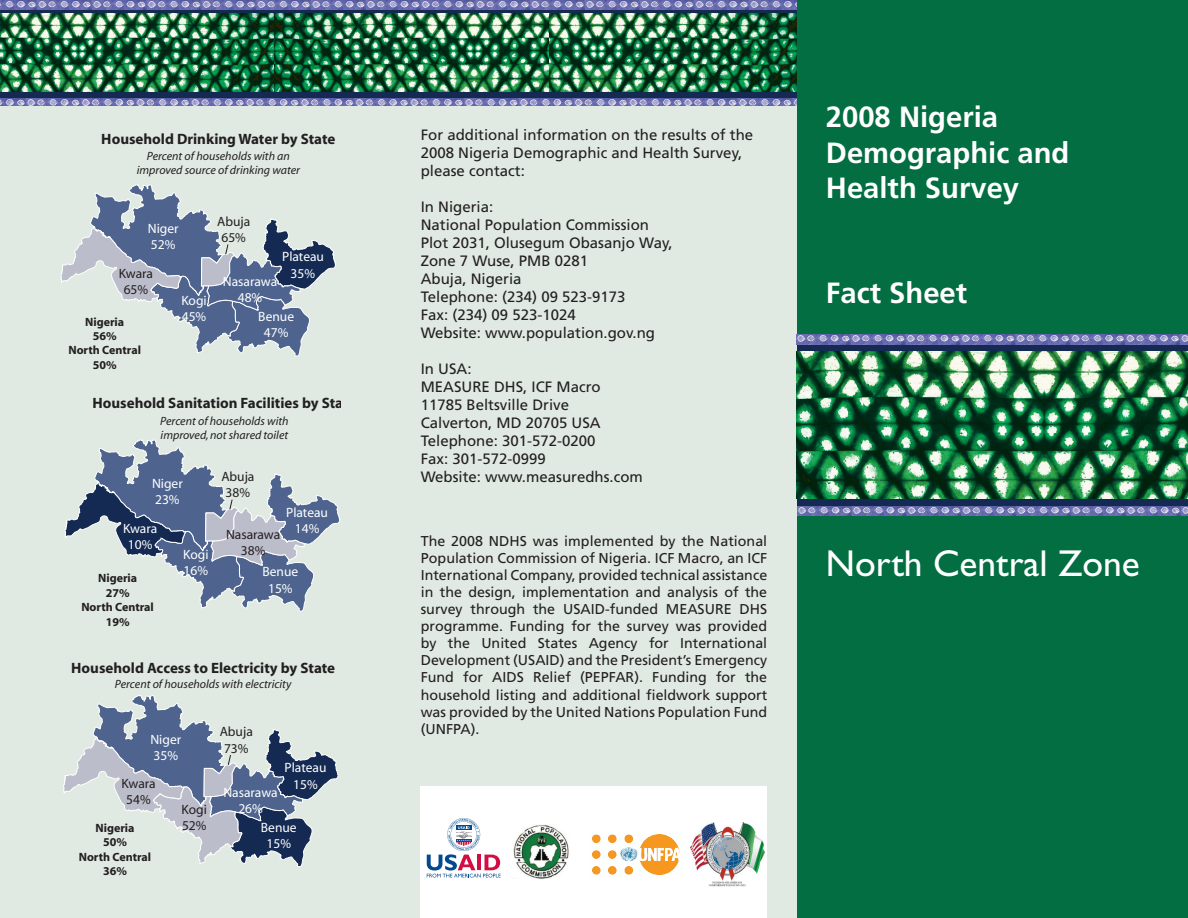
<style>
.page{position:relative;width:1188px;height:918px;background:#fff}
.page>*{position:absolute;margin:0;border:0;box-sizing:border-box;transform-origin:0 0}
.t1{font:37.5px "Gill Sans Std";color:#fff}
.t2{font:700 29.25px/35.1px "Frutiger";color:#fff}
.t3{font:15px/18px "Frutiger";color:#231f20}
.t4{font:700 15px "Myriad";color:#231f20}
.t5{font:14.25px/17.1px "Frutiger";color:#231f20;text-align:justify}
.t6{font:13.5px/16.2px "Myriad";color:#fff;text-align:center}
.t7{font:13.5px/16.2px "Myriad";color:#231f20;text-align:center}
.t8{font:italic 12px/14.4px "Myriad";color:#231f20;text-align:center}
.t9{font:700 12px/14.4px "Myriad";color:#231f20;text-align:center}
</style>
<div class="page">
<div style="left:794px;top:0;width:394px;height:918px;background:#036e41"></div>
<div style="left:798px;top:340px;width:390px;height:170px;background:#142a52"></div>
<div style="left:0;top:0;width:796px;height:918px;background:#e0e9e2"></div>
<div style="left:421px;top:786px;width:346px;height:132px;background:#fff"></div>
<svg style="left:427px;top:818px;width:74px;height:59px"></svg>
<svg style="left:592px;top:834px;width:88px;height:41px"></svg>
<img style="left:513px;top:825px;width:56px;height:53px">
<img style="left:690px;top:823px;width:75px;height:63px">
<img style="left:796px;top:351px;width:392px;height:147px">
<img style="left:796px;top:334px;width:392px;height:10px">
<img style="left:797px;top:506px;width:391px;height:10px">
<div style="left:0;top:0;width:797px;height:99px;background:#142a52"></div>
<img style="left:0;top:98px;width:796px;height:8px">
<img style="left:0;top:0;width:796px;height:10px">
<img style="left:0;top:13px;width:524px;height:78px">
<img style="left:524px;top:13px;width:272px;height:78px">
<svg style="left:60px;top:184px;width:276px;height:173px"></svg>
<svg style="left:64px;top:439px;width:276px;height:173px"></svg>
<svg style="left:63px;top:695px;width:276px;height:172px"></svg>
<p class="t4" style="left:101px;top:131px;width:236px">Household Drinking Water by State</p>
<p class="t8" style="left:137px;top:149px;width:165px">Percent of households with an improved source of drinking water</p>
<p class="t6" style="left:148px;top:221px;width:32px;text-align:left">Niger<br>52%</p>
<p class="t7" style="left:119px;top:266px;width:36px">Kwara<br>65%</p>
<p class="t9" style="left:68px;top:315px;width:74px">Nigeria<br>56%<br>North Central<br>50%</p>
<p class="t6" style="left:181px;top:293px;width:27px;text-align:left">Kogi<br>45%</p>
<p class="t7" style="left:217px;top:214px;width:35px">Abuja<br>65%</p>
<p class="t6" style="left:282px;top:249px;width:43px">Plateau<br>35%</p>
<p class="t6" style="left:223px;top:274px;width:56px">Nasarawa<br>48%</p>
<p class="t6" style="left:258px;top:309px;width:37px">Benue<br>47%</p>
<p class="t4" style="left:92px;top:395px;width:265px">Household Sanitation Facilities by State</p>
<p class="t8" style="left:160px;top:414px;width:130px;text-align:left">Percent of households with improved, not shared toilet</p>
<p class="t6" style="left:152px;top:476px;width:32px;text-align:left">Niger<br>23%</p>
<p class="t6" style="left:123px;top:521px;width:36px">Kwara<br>10%</p>
<p class="t9" style="left:81px;top:572px;width:74px">Nigeria<br>27%<br>North Central<br>19%</p>
<p class="t6" style="left:183px;top:547px;width:27px;text-align:left">Kogi<br>16%</p>
<p class="t7" style="left:221px;top:469px;width:35px">Abuja<br>38%</p>
<p class="t6" style="left:286px;top:505px;width:43px">Plateau<br>14%</p>
<p class="t7" style="left:226px;top:527px;width:56px">Nasarawa<br>38%</p>
<p class="t6" style="left:262px;top:564px;width:37px">Benue<br>15%</p>
<p class="t4" style="left:71px;top:660px;width:265px">Household Access to Electricity by State</p>
<p class="t8" style="left:115px;top:678px;width:178px">Percent of households with electricity</p>
<p class="t6" style="left:150px;top:732px;width:32px;text-align:left">Niger<br>35%</p>
<p class="t7" style="left:121px;top:776px;width:36px">Kwara<br>54%</p>
<p class="t9" style="left:79px;top:821px;width:74px">Nigeria<br>50%<br>North Central<br>36%</p>
<p class="t7" style="left:182px;top:802px;width:27px;text-align:left">Kogi<br>52%</p>
<p class="t7" style="left:220px;top:724px;width:35px">Abuja<br>73%</p>
<p class="t6" style="left:223px;top:785px;width:56px">Nasarawa<br>26%</p>
<p class="t6" style="left:285px;top:760px;width:43px">Plateau<br>15%</p>
<p class="t6" style="left:261px;top:820px;width:37px">Benue<br>15%</p>
<p class="t3" style="left:421px;top:125px;width:334px">For additional information on the results of the<br>2008 Nigeria Demographic and Health Survey, please contact:</p>
<p class="t3" style="left:421px;top:197px;width:254px">In Nigeria:<br>National Population Commission<br>Plot 2031, Olusegum Obasanjo Way,<br>Zone 7 Wuse, PMB 0281<br>Abuja, Nigeria<br>Telephone: (234) 09 523-9173<br>Fax: (234) 09 523-1024<br>Website: www.population.gov.ng</p>
<p class="t3" style="left:421px;top:359px;width:224px">In USA:<br>MEASURE DHS, ICF Macro<br>11785 Beltsville Drive<br>Calverton, MD 20705 USA<br>Telephone: 301-572-0200<br>Fax: 301-572-0999<br>Website: www.measuredhs.com</p>
<p class="t5" style="left:421px;top:532px;width:348px">The 2008 NDHS was implemented by the National Population Commission of Nigeria. ICF Macro, an ICF International Company, provided technical assistance in the design, implementation and analysis of the survey through the USAID-funded MEASURE DHS programme. Funding for the survey was provided by the United States Agency for International Development (USAID) and the President’s Emergency Fund for AIDS Relief (PEPFAR). Funding for the household listing and additional fieldwork support was provided by the United Nations Population Fund (UNFPA).</p>
<p class="t2" style="left:826px;top:100px;width:245px">2008 Nigeria<br>Demographic and<br>Health Survey</p>
<p class="t2" style="left:826px;top:275px;width:143px">Fact Sheet</p>
<p class="t1" style="left:826px;top:542px;width:316px">North Central Zone</p>
</div>
